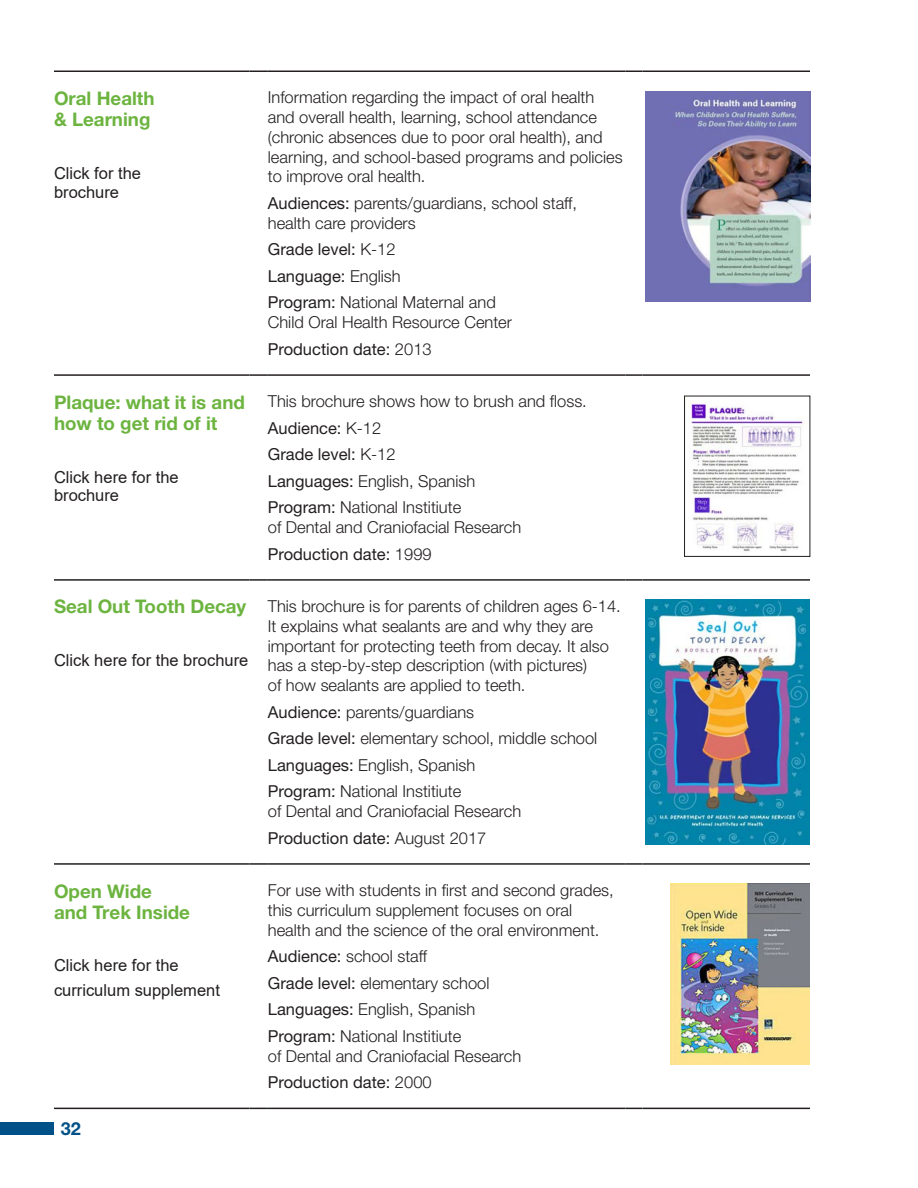
<style>
.page{position:relative;width:918px;height:1188px;background:#fff}
.page>*{position:absolute;margin:0;border:0;box-sizing:border-box;transform-origin:0 0}
.t1{font:700 18.75px/21px "Helvetica Neue LT Std";color:#6cb43f}
.t2{font:700 18px "Helvetica Neue LT Std";color:#005187}
.t3{font:300 16.5px/19.8px "Helvetica Neue LT Std";color:#231f20}
.t4{font:16.5px/18.5px "Arial";color:#231f20}
.t5{font:16.5px "Helvetica Neue LT Std";color:#231f20}
.s1{font-weight:400}
.s2{font-weight:300}
</style>
<div class="page">
<div style="left:0;top:1122px;width:54px;height:13px;background:#005187"></div>
<hr style="left:54px;top:1108px;width:195px;height:1px;background:#231f20">
<svg style="left:249px;top:1108px;width:19px;height:1px"></svg>
<hr style="left:268px;top:1108px;width:357px;height:1px;background:#231f20">
<svg style="left:625px;top:1108px;width:18px;height:1px"></svg>
<hr style="left:643px;top:1108px;width:167px;height:1px;background:#231f20">
<hr style="left:54px;top:863px;width:195px;height:2px;background:#231f20">
<svg style="left:249px;top:863px;width:19px;height:2px"></svg>
<hr style="left:268px;top:863px;width:357px;height:2px;background:#231f20">
<svg style="left:625px;top:863px;width:18px;height:2px"></svg>
<hr style="left:643px;top:863px;width:167px;height:2px;background:#231f20">
<hr style="left:54px;top:579px;width:195px;height:2px;background:#231f20">
<svg style="left:249px;top:579px;width:19px;height:2px"></svg>
<hr style="left:268px;top:579px;width:357px;height:2px;background:#231f20">
<svg style="left:625px;top:579px;width:18px;height:2px"></svg>
<hr style="left:643px;top:579px;width:167px;height:2px;background:#231f20">
<hr style="left:54px;top:374px;width:195px;height:2px;background:#231f20">
<svg style="left:249px;top:374px;width:19px;height:2px"></svg>
<hr style="left:268px;top:374px;width:357px;height:2px;background:#231f20">
<svg style="left:625px;top:374px;width:18px;height:2px"></svg>
<hr style="left:643px;top:374px;width:167px;height:2px;background:#231f20">
<hr style="left:54px;top:70px;width:195px;height:2px;background:#231f20">
<svg style="left:249px;top:70px;width:19px;height:2px"></svg>
<hr style="left:268px;top:70px;width:357px;height:2px;background:#231f20">
<svg style="left:625px;top:70px;width:18px;height:2px"></svg>
<hr style="left:643px;top:70px;width:167px;height:2px;background:#231f20">
<img style="left:646px;top:91px;width:164px;height:210px">
<img style="left:688px;top:401px;width:116px;height:150px">
<div style="left:684px;top:396px;width:126px;height:161px;border:1px solid #231f20"></div>
<img style="left:646px;top:600px;width:164px;height:245px">
<img style="left:670px;top:884px;width:140px;height:181px">
<p class="t1" style="left:54px;top:87px;width:102px">Oral Health &amp; Learning</p>
<p class="t4" style="left:54px;top:164px;width:89px">Click for the brochure</p>
<p class="t3" style="left:268px;top:87px;width:356px">Information regarding the impact of oral health and overall health, learning, school attendance (chronic absences due to poor oral health), and learning, and school-based programs and policies to improve oral health.</p>
<p class="t3" style="left:268px;top:193px;width:311px"><span class="s1">Audiences:</span> parents/guardians, school staff, health care providers</p>
<p class="t5" style="left:268px;top:240px;width:129px">Grade level: <span class="s2">K-12</span></p>
<p class="t5" style="left:268px;top:266px;width:134px">Language: <span class="s2">English</span></p>
<p class="t3" style="left:268px;top:292px;width:246px"><span class="s1">Program:</span> National Maternal and<br>Child Oral Health Resource Center</p>
<p class="t5" style="left:268px;top:339px;width:165px">Production date: <span class="s2">2013</span></p>
<p class="t1" style="left:54px;top:391px;width:192px">Plaque: what it is and how to get rid of it</p>
<p class="t4" style="left:54px;top:468px;width:126px">Click here for the brochure</p>
<p class="t3" style="left:268px;top:388px;width:321px;line-height:26.5px">This brochure shows how to brush and foss.<br><span class="s1">Audience:</span> K-12<br><span class="s1">Grade level:</span> K-12<br><span class="s1">Languages:</span> English, Spanish<br><span class="s1">Program:</span> National Institiute</p>
<p class="t3" style="left:268px;top:514px;width:255px;line-height:26.5px">of Dental and Craniofacial Research<br><span class="s1">Production date:</span> 1999</p>
<p class="t1" style="left:54px;top:595px;width:194px">Seal Out Tooth Decay</p>
<p class="t4" style="left:54px;top:651px;width:196px">Click here for the brochure</p>
<p class="t3" style="left:268px;top:596px;width:355px">This brochure is for parents of children ages 6-14.<br>It explains what sealants are and why they are important for protecting teeth from decay. It also has a step-by-step description (with pictures)<br>of how sealants are applied to teeth.</p>
<p class="t3" style="left:268px;top:702px;width:208px"><span class="s1">Audience:</span> parents/guardians</p>
<p class="t3" style="left:268px;top:728px;width:331px"><span class="s1">Grade level:</span> elementary school, middle school</p>
<p class="t3" style="left:268px;top:755px;width:209px"><span class="s1">Languages:</span> English, Spanish</p>
<p class="t3" style="left:268px;top:781px;width:255px"><span class="s1">Program:</span> National Institiute<br>of Dental and Craniofacial Research</p>
<p class="t5" style="left:268px;top:828px;width:220px">Production date: <span class="s2">August 2017</span></p>
<p class="t1" style="left:54px;top:880px;width:138px">Open Wide<br>and Trek Inside</p>
<p class="t4" style="left:54px;top:952px;width:167px;line-height:25.7px">Click here for the curriculum supplement</p>
<p class="t3" style="left:268px;top:880px;width:347px">For use with students in frst and second grades, this curriculum supplement focuses on oral health and the science of the oral environment.</p>
<p class="t3" style="left:268px;top:943px;width:223px;line-height:26.5px"><span class="s1">Audience:</span> school staff<br><span class="s1">Grade level:</span> elementary school<br><span class="s1">Languages:</span> English, Spanish<br><span class="s1">Program:</span> National Institiute</p>
<p class="t3" style="left:268px;top:1042px;width:255px;line-height:26.5px">of Dental and Craniofacial Research<br><span class="s1">Production date:</span> 2000</p>
<p class="t2" style="left:61px;top:1117px;width:22px">32</p>
</div>
